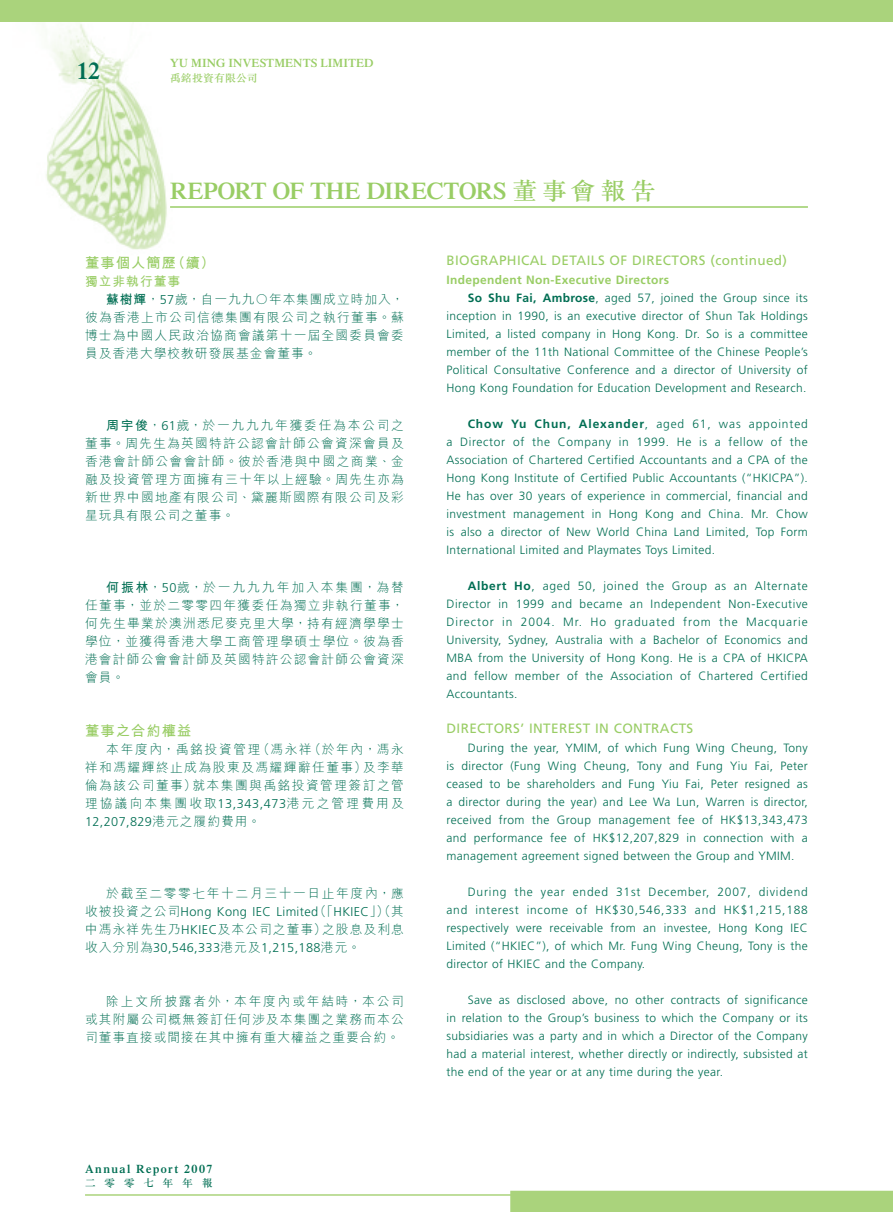
<style>
.page{position:relative;width:893px;height:1212px;background:#fff}
.page>*{position:absolute;margin:0;border:0;box-sizing:border-box;transform-origin:0 0}
.t1{font:600 24px "Times LT Std";letter-spacing:-.01em;color:#99cd65}
.t2{font:600 24px "Times LT Std";color:#006e53}
.t3{font:14.25px "M Hei HK Bold B5 pc H";letter-spacing:.08em;color:#99cd65}
.t4{font:13.5px "Frutiger LT Std";letter-spacing:.03em;color:#99cd65}
.t5{font:12.75px/18px "M Hei HK Light B5 pc H";letter-spacing:.09em;color:#006e53;text-align:justify}
.t6{font:300 12.75px "Frutiger LT Std";letter-spacing:.03em;color:#006e53}
.t7{font:12.75px "M Hei HK Light B5 pc H";letter-spacing:.125em;color:#006e53}
.t8{font:12.75px "M Hei HK Bold B5 pc H";letter-spacing:.08em;color:#99cd65}
.t9{font:300 12px/18px "Frutiger LT Std";letter-spacing:.03em;color:#006e53;text-align:justify}
.t10{font:700 12px "Frutiger LT Std";letter-spacing:.03em;color:#99cd65}
.t11{font:600 12px "Times LT Std";letter-spacing:.01em;color:#99cd65}
.t12{font:600 12px "Times LT Std";letter-spacing:.125em;color:#006e53}
.t13{font:10.5px "M Sung HK Medium B5 pc H";letter-spacing:-.005em;color:#99cd65;scale:1.05 1}
.t14{font:10.5px "M Sung HK Medium B5 pc H";letter-spacing:.86em;color:#006e53}
.s1{font-family:"M Sung HK Medium B5 pc H";font-weight:400}
.s2{font-family:"M Hei HK Bold B5 pc H"}
.s3{font-family:"Frutiger LT Std";font-weight:300}
.s4{font-family:"M Hei HK Light B5 pc H";font-weight:400}
.s5{font-weight:700}
</style>
<div class="page">
<img style="left:0;top:21px;width:893px;height:1170px">
<hr style="left:170px;top:206px;width:638px;height:2px;background:#99cd65">
<hr style="left:85px;top:1194px;width:723px;height:2px;background:#aad37c">
<div style="left:0;top:0;width:893px;height:21px;background:#aad37c"></div>
<div style="left:510px;top:1191px;width:383px;height:21px;background:#aad37c"></div>
<h1 class="t2" style="left:77px;top:63px;width:25px">12</h1>
<p class="t11" style="left:170px;top:59px;width:205px">YU MING INVESTMENTS LIMITED</p>
<p class="t13" style="left:170px;top:74px;width:85px">禹銘投資有限公司</p>
<h1 class="t1" style="left:170px;top:182px;width:487px">REPORT OF THE DIRECTORS <span class="s1">董事會報告</span></h1>
<p class="t3" style="left:85px;top:257px;width:131px">董事個人簡歷（續）</p>
<p class="t8" style="left:85px;top:276px;width:97px">獨立非執行董事</p>
<p class="t5" style="left:85px;top:292px;width:320px;text-indent:21px"><span class="s2">蘇樹輝</span>，<span class="s3">57</span>歲，自一九九○年本集團成立時加入，彼為香港上市公司信德集團有限公司之執行董事。蘇博士為中國人民政治協商會議第十一屆全國委員會委員及香港大學校教研發展基金會董事。</p>
<p class="t5" style="left:85px;top:418px;width:320px;text-indent:21px"><span class="s2">周宇俊</span>，<span class="s3">61</span>歲，於一九九九年獲委任為本公司之董事。周先生為英國特許公認會計師公會資深會員及香港會計師公會會計師。彼於香港與中國之商業、金融及投資管理方面擁有三十年以上經驗。周先生亦為新世界中國地產有限公司、黛麗斯國際有限公司及彩星玩具有限公司之董事。</p>
<p class="t5" style="left:85px;top:580px;width:320px;text-indent:21px"><span class="s2">何振林</span>，<span class="s3">50</span>歲，於一九九九年加入本集團，為替任董事，並於二零零四年獲委任為獨立非執行董事，何先生畢業於澳洲悉尼麥克里大學，持有經濟學學士學位，並獲得香港大學工商管理學碩士學位。彼為香港會計師公會會計師及英國特許公認會計師公會資深會員。</p>
<p class="t3" style="left:85px;top:725px;width:108px">董事之合約權益</p>
<p class="t5" style="left:85px;top:742px;width:320px;text-indent:21px">本年度內，禹銘投資管理（馮永祥（於年內，馮永祥和馮耀輝終止成為股東及馮耀輝辭任董事）及李華倫為該公司董事）就本集團與禹銘投資管理簽訂之管理協議向本集團收取<span class="s3">13,343,473</span>港元之管理費用及</p>
<p class="t6" style="left:85px;top:814px;width:177px">12,207,829<span class="s4">港元之履約費用。</span></p>
<p class="t7" style="left:106px;top:888px;width:299px">於截至二零零七年十二月三十一日止年度內，應</p>
<p class="t6" style="left:85px;top:904px;width:320px"><span class="s4">收被投資之公司</span>Hong Kong IEC Limited<span class="s4">（「</span>HKIEC<span class="s4">」）（其</span></p>
<p class="t5" style="left:85px;top:922px;width:320px">中馮永祥先生乃<span class="s3">HKIEC</span>及本公司之董事）之股息及利息</p>
<p class="t6" style="left:85px;top:940px;width:277px"><span class="s4">收入分別為</span>30,546,333<span class="s4">港元及</span>1,215,188<span class="s4">港元。</span></p>
<p class="t5" style="left:85px;top:994px;width:320px;text-indent:21px">除上文所披露者外，本年度內或年結時，本公司或其附屬公司概無簽訂任何涉及本集團之業務而本公司董事直接或間接在其中擁有重大權益之重要合約。</p>
<p class="t12" style="left:85px;top:1164px;width:129px">Annual Report 2007</p>
<p class="t14" style="left:85px;top:1179px;width:129px">二零零七年年報</p>
<p class="t4" style="left:446px;top:252px;width:342px">BIOGRAPHICAL DETAILS OF DIRECTORS (continued)</p>
<p class="t10" style="left:446px;top:272px;width:224px">Independent Non-Executive Directors</p>
<p class="t9" style="left:468px;top:290px;width:342px"><span class="s5">So Shu Fai, Ambrose</span>, aged 57, joined the Group since its</p>
<p class="t9" style="left:446px;top:308px;width:363px">inception in 1990, is an executive director of Shun Tak Holdings</p>
<p class="t9" style="left:446px;top:326px;width:363px">Limited, a listed company in Hong Kong. Dr. So is a committee</p>
<p class="t9" style="left:446px;top:344px;width:363px">member of the 11th National Committee of the Chinese People’s</p>
<p class="t9" style="left:446px;top:362px;width:363px">Political Consultative Conference and a director of University of</p>
<p class="t9" style="left:446px;top:380px;width:361px">Hong Kong Foundation for Education Development and Research.</p>
<p class="t9" style="left:446px;top:416px;width:363px;text-indent:21px"><span class="s5">Chow Yu Chun, Alexander</span>, aged 61, was appointed a Director of the Company in 1999. He is a fellow of the Association of Chartered Certified Accountants and a CPA of the Hong Kong Institute of Certified Public Accountants (“HKICPA”).<br>He has over 30 years of experience in commercial, financial and investment management in Hong Kong and China. Mr. Chow is also a director of New World China Land Limited, Top Form International Limited and Playmates Toys Limited.</p>
<p class="t9" style="left:446px;top:578px;width:363px;text-indent:21px"><span class="s5">Albert Ho</span>, aged 50, joined the Group as an Alternate Director in 1999 and became an Independent Non-Executive Director in 2004. Mr. Ho graduated from the Macquarie University, Sydney, Australia with a Bachelor of Economics and MBA from the University of Hong Kong. He is a CPA of HKICPA and fellow member of the Association of Chartered Certified Accountants.</p>
<p class="t4" style="left:446px;top:720px;width:248px">DIRECTORS’ INTEREST IN CONTRACTS</p>
<p class="t9" style="left:446px;top:740px;width:363px;text-indent:21px">During the year, YMIM, of which Fung Wing Cheung, Tony is director (Fung Wing Cheung, Tony and Fung Yiu Fai, Peter ceased to be shareholders and Fung Yiu Fai, Peter resigned as a director during the year) and Lee Wa Lun, Warren is director, received from the Group management fee of HK$13,343,473 and performance fee of HK$12,207,829 in connection with a management agreement signed between the Group and YMIM.</p>
<p class="t9" style="left:446px;top:884px;width:363px;text-indent:21px">During the year ended 31st December, 2007, dividend and interest income of HK$30,546,333 and HK$1,215,188 respectively were receivable from an investee, Hong Kong IEC Limited (“HKIEC”), of which Mr. Fung Wing Cheung, Tony is the director of HKIEC and the Company.</p>
<p class="t9" style="left:446px;top:992px;width:363px;text-indent:21px">Save as disclosed above, no other contracts of significance in relation to the Group’s business to which the Company or its subsidiaries was a party and in which a Director of the Company had a material interest, whether directly or indirectly, subsisted at the end of the year or at any time during the year.</p>
</div>
